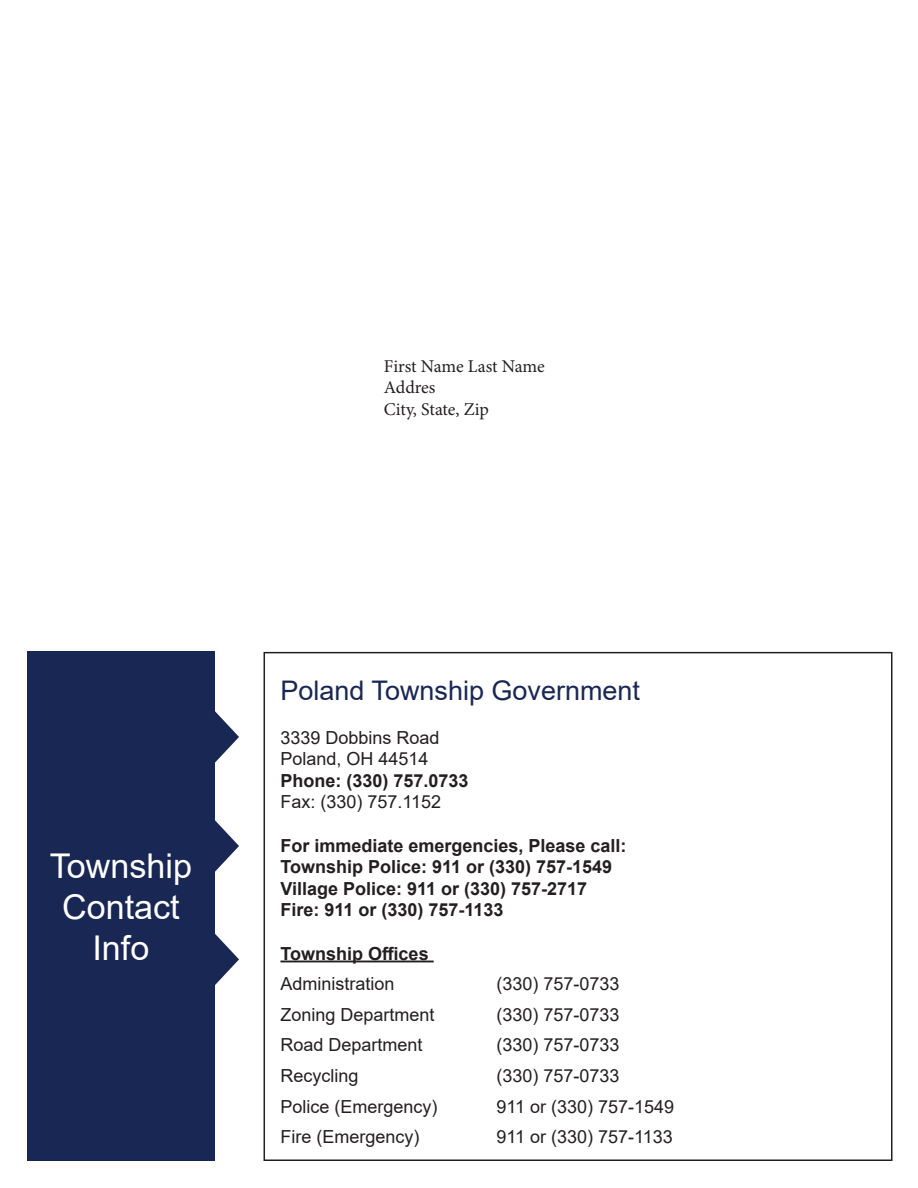
<style>
.page{position:relative;width:918px;height:1188px;background:#fff}
.page>*{position:absolute;margin:0;border:0;box-sizing:border-box;transform-origin:0 0}
.t1{font:34.05px "Arial";color:#fff}
.t2{font:27px "Arial";color:#192754}
.t3{font:18px "Arial";color:#231f20}
.t4{font:700 18px "Arial";color:#231f20}
.t5{font:18px "Minion Pro";letter-spacing:-.005em;color:#231f20}
</style>
<div class="page">
<hr style="left:280px;top:961px;width:154px;height:1px;background:#231f20">
<div style="left:264px;top:652px;width:628px;height:509px;border:2px solid #231f20"></div>
<div style="left:27px;top:652px;width:188px;height:509px;background:#192754"></div>
<svg style="left:215px;top:711px;width:24px;height:52px"></svg>
<svg style="left:215px;top:820px;width:24px;height:52px"></svg>
<svg style="left:215px;top:934px;width:24px;height:51px"></svg>
<p class="t5" style="left:384px;top:354px;width:162px">First Name Last Name</p>
<p class="t5" style="left:384px;top:375px;width:53px">Addres</p>
<p class="t5" style="left:384px;top:397px;width:106px">City, State, Zip</p>
<p class="t1" style="left:50px;top:843px;width:144px">Township</p>
<p class="t1" style="left:62px;top:883px;width:119px">Contact</p>
<p class="t1" style="left:93px;top:924px;width:58px">Info</p>
<p class="t2" style="left:280px;top:672px;width:361px">Poland Township Government</p>
<p class="t3" style="left:280px;top:725px;width:161px">3339 Dobbins Road</p>
<p class="t3" style="left:280px;top:746px;width:150px">Poland, OH 44514</p>
<p class="t4" style="left:280px;top:768px;width:190px">Phone: (330) 757.0733</p>
<p class="t3" style="left:280px;top:790px;width:162px">Fax: (330) 757.1152</p>
<p class="t4" style="left:280px;top:833px;width:348px">For immediate emergencies, Please call:</p>
<p class="t4" style="left:280px;top:854px;width:333px">Township Police: 911 or (330) 757-1549</p>
<p class="t4" style="left:280px;top:876px;width:308px">Village Police: 911 or (330) 757-2717</p>
<p class="t4" style="left:280px;top:897px;width:225px">Fire: 911 or (330) 757-1133</p>
<p class="t4" style="left:280px;top:941px;width:150px">Township Offices</p>
<p class="t3" style="left:280px;top:971px;width:116px">Administration</p>
<p class="t3" style="left:496px;top:971px;width:125px">(330) 757-0733</p>
<p class="t3" style="left:280px;top:1002px;width:156px">Zoning Department</p>
<p class="t3" style="left:496px;top:1002px;width:125px">(330) 757-0733</p>
<p class="t3" style="left:280px;top:1033px;width:144px">Road Department</p>
<p class="t3" style="left:496px;top:1033px;width:125px">(330) 757-0733</p>
<p class="t3" style="left:280px;top:1063px;width:80px">Recycling</p>
<p class="t3" style="left:496px;top:1063px;width:125px">(330) 757-0733</p>
<p class="t3" style="left:280px;top:1094px;width:159px">Police (Emergency)</p>
<p class="t3" style="left:496px;top:1094px;width:179px">911 or (330) 757-1549</p>
<p class="t3" style="left:280px;top:1124px;width:141px">Fire (Emergency)</p>
<p class="t3" style="left:496px;top:1124px;width:178px">911 or (330) 757-1133</p>
</div>
